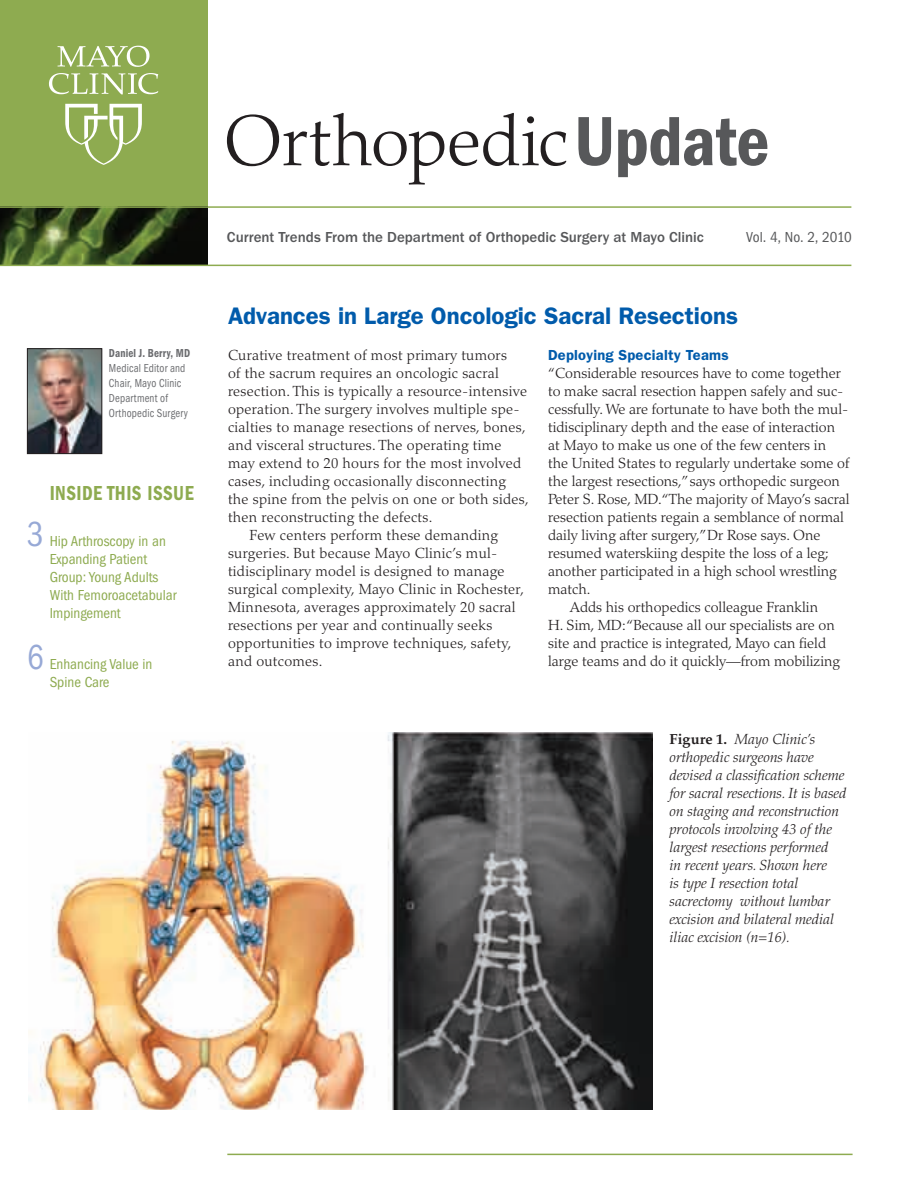
<style>
.page{position:relative;width:918px;height:1188px;background:#fff}
.page>*{position:absolute;margin:0;border:0;box-sizing:border-box;transform-origin:0 0}
.t1{font:300 72px "Palatino LT Std";letter-spacing:-.015em;color:#231f20}
.TableContents{font:condensed 36px "ITC Franklin Gothic Std";color:#97a9d6;scale:.9 1}
.t2{font:600 24px "ITC Franklin Gothic Std";letter-spacing:-.005em;color:#015bab}
.TableContentsHeader1{font:21px "ITC Franklin Gothic Std Dm Cd";letter-spacing:.025em;color:#8eab50;scale:.9 1}
.TableContents-2{font:condensed 15px/18px "ITC Franklin Gothic Std";color:#8eab50}
.t3{font:500 15px "ITC Franklin Gothic Std";letter-spacing:-.005em;color:#57585a}
.t4{font:condensed 15px "ITC Franklin Gothic Std";letter-spacing:-.01em;color:#57585a}
.Text{font:300 14.7px/18px "Palatino LT Std";letter-spacing:.01em;color:#231f20}
.FigureCaption{font:italic 300 14.7px/18px "Palatino LT Std";color:#231f20}
.Text_subhead{font:600 14.7px "ITC Franklin Gothic Std";letter-spacing:.015em;color:#015bab}
.t5{font:condensed 12px/15px "ITC Franklin Gothic Std";letter-spacing:.015em;color:#6c6d70;scale:.9 1}
.t6{font:12px "ITC Franklin Gothic Std Dm Cd";letter-spacing:.015em;color:#6c6d70;scale:.9 1}
.s1{font-family:"ITC Franklin Gothic Std Dm Cd";font-weight:400;color:#57585a}
.s2{font-weight:700;font-style:normal}
</style>
<div class="page">
<img style="left:29px;top:350px;width:71px;height:102px">
<div style="left:27px;top:348px;width:75px;height:106px;border:1px solid #231f20"></div>
<div style="left:0;top:0;width:208px;height:208px;background:#8eab50"></div>
<svg style="left:65px;top:104px;width:77px;height:61px"></svg>
<svg style="left:49px;top:73px;width:109px;height:21px"></svg>
<svg style="left:58px;top:46px;width:92px;height:21px"></svg>
<img style="left:0;top:208px;width:208px;height:57px">
<hr style="left:0;top:265px;width:851px;height:1px;background:#8eab50">
<hr style="left:227px;top:1154px;width:626px;height:1px;background:#8eab50">
<img style="left:29px;top:732px;width:623px;height:377px">
<hr style="left:0;top:206px;width:851px;height:2px;background:#8eab50">
<p class="t6" style="left:109px;top:346px;width:92px">Daniel J. Berry, MD</p>
<p class="t5" style="left:109px;top:360px;width:89px">Medical Editor and<br>Chair, Mayo Clinic<br>Department of<br>Orthopedic Surgery</p>
<p class="TableContentsHeader1" style="left:50px;top:481px;width:162px">INSIDE THIS ISSUE</p>
<p class="TableContents" style="left:27px;top:514px;width:20px">3</p>
<p class="TableContents-2" style="left:50px;top:532px;width:128px">Hip Arthroscopy in an<br>Expanding Patient<br>Group: Young Adults<br>With Femoroacetabular<br>Impingement</p>
<p class="TableContents" style="left:27px;top:637px;width:20px">6</p>
<p class="TableContents-2" style="left:50px;top:655px;width:104px">Enhancing Value in<br>Spine Care</p>
<p class="t1" style="left:224px;top:99px;width:547px">Orthopedic<span class="s1">Update</span></p>
<p class="t3" style="left:227px;top:228px;width:478px">Current Trends From the Department of Orthopedic Surgery at Mayo Clinic</p>
<p class="t4" style="left:746px;top:228px;width:107px">Vol. 4, No. 2, 2010</p>
<p class="t2" style="left:228px;top:302px;width:512px">Advances in Large Oncologic Sacral Resections</p>
<p class="Text" style="left:228px;top:346px;width:302px">Curative treatment of most primary tumors<br>of the sacrum requires an oncologic sacral resection. This is typically a resource-intensive operation. The surgery involves multiple spe&shy;cialties to manage resections of nerves, bones, and visceral structures. The operating time may extend to 20 hours for the most involved cases, including occasionally disconnecting the spine from the pelvis on one or both sides, then reconstructing the defects.</p>
<p class="Text" style="left:228px;top:526px;width:298px;text-indent:22px">Few centers perform these demanding surgeries. But because Mayo Clinic’s mul&shy;tidisciplinary model is designed to manage surgical complexity, Mayo Clinic in Rochester, Minnesota, averages approximately 20 sacral resections per year and continually seeks opportunities to improve techniques, safety, and outcomes.</p>
<p class="Text_subhead" style="left:548px;top:346px;width:182px">Deploying Specialty Teams</p>
<p class="Text" style="left:548px;top:364px;width:303px">“Considerable resources have to come together to make sacral resection happen safely and suc&shy;cessfully. We are fortunate to have both the mul&shy;tidisciplinary depth and the ease of interaction at Mayo to make us one of the few centers in the United States to regularly undertake some of the largest resections,’’ says orthopedic surgeon Peter S. Rose, MD. “The majority of Mayo’s sacral resection patients regain a semblance of normal daily living after surgery,”Dr Rose says. One resumed waterskiing despite the loss of a leg; another participated in a high school wrestling match.</p>
<p class="Text" style="left:548px;top:598px;width:294px;text-indent:22px">Adds his orthopedics colleague Franklin<br>H. Sim, MD: “Because all our specialists are on site and practice is integrated, Mayo can field large teams and do it quickly—from mobilizing</p>
<p class="FigureCaption" style="left:670px;top:730px;width:178px"><span class="s2">Figure 1.</span> Mayo Clinic’s orthopedic surgeons have devised a classification scheme for sacral resections. It is based on staging and reconstruction protocols involving 43 of the largest resections performed<br>in recent years. Shown here<br>is type I resection total sacrectomy without lumbar excision and bilateral medial iliac excision (n=16).</p>
</div>
